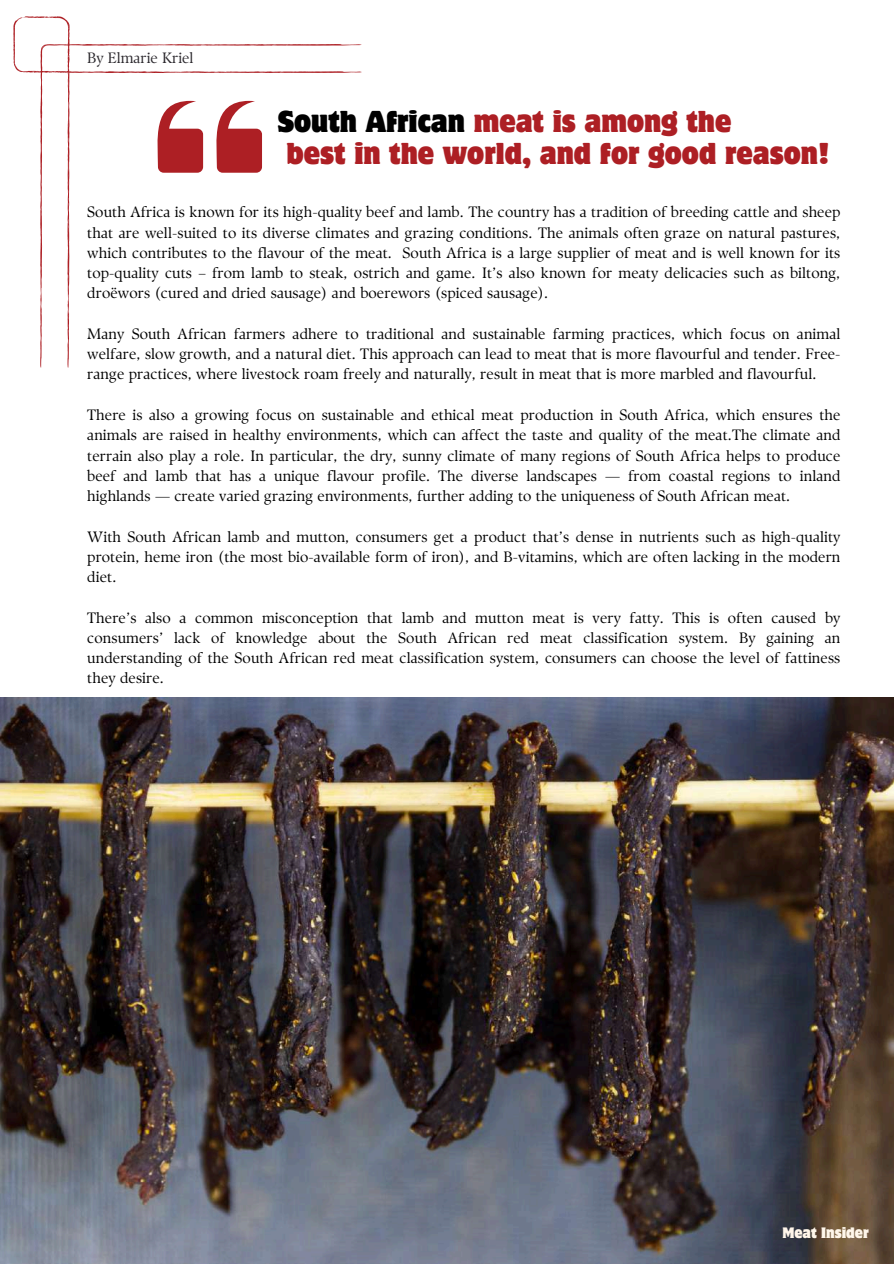
<style>
.page{position:relative;width:894px;height:1264px;background:#fff}
.page>*{position:absolute;margin:0;border:0;box-sizing:border-box;transform-origin:0 0}
.t1{font:semi-condensed 27px/31.5px "Motter Corpus Std";color:#ad1f24}
.t2{font:15px/20.2px "TY Serif D";letter-spacing:.005em;color:#000;text-align:justify}
.t3{font:15px "TY Serif D";color:#2b282d}
.t4{font:semi-condensed 13.5px "Motter Corpus Std";color:#fff6ea}
.s1{color:#000}
</style>
<div class="page">
<svg style="left:13px;top:16px;width:57px;height:57px"></svg>
<svg style="left:40px;top:44px;width:322px;height:324px"></svg>
<img style="left:0;top:697px;width:893px;height:566px">
<p class="t3" style="left:87px;top:49px;width:108px">By Elmarie Kriel</p>
<h1 class="t1" style="left:286px;top:109px;width:544px;text-indent:-9px"><span class="s1">South African</span> meat is among the<br>best in the world, and for good reason!</h1>
<p class="t2" style="left:87px;top:202px;width:754px">South Africa is known for its high-quality beef and lamb. The country has a tradition of breeding cattle and sheep that are well-suited to its diverse climates and grazing conditions. The animals often graze on natural pastures, which contributes to the flavour of the meat. South Africa is a large supplier of meat and is well known for its top-quality cuts – from lamb to steak, ostrich and game. It’s also known for meaty delicacies such as biltong, droëwors (cured and dried sausage) and boerewors (spiced sausage).</p>
<p class="t2" style="left:87px;top:323px;width:754px">Many South African farmers adhere to traditional and sustainable farming practices, which focus on animal welfare, slow growth, and a natural diet. This approach can lead to meat that is more flavourful and tender. Free&shy;range practices, where livestock roam freely and naturally, result in meat that is more marbled and flavourful.</p>
<p class="t2" style="left:87px;top:404px;width:754px">There is also a growing focus on sustainable and ethical meat production in South Africa, which ensures the animals are raised in healthy environments, which can affect the taste and quality of the meat.The climate and terrain also play a role. In particular, the dry, sunny climate of many regions of South Africa helps to produce beef and lamb that has a unique flavour profile. The diverse landscapes — from coastal regions to inland highlands — create varied grazing environments, further adding to the uniqueness of South African meat.</p>
<p class="t2" style="left:87px;top:526px;width:754px">With South African lamb and mutton, consumers get a product that’s dense in nutrients such as high-quality protein, heme iron (the most bio-available form of iron), and B-vitamins, which are often lacking in the modern diet.</p>
<p class="t2" style="left:87px;top:607px;width:754px">There’s also a common misconception that lamb and mutton meat is very fatty. This is often caused by consumers’ lack of knowledge about the South African red meat classification system. By gaining an understanding of the South African red meat classification system, consumers can choose the level of fattiness they desire.</p>
<p class="t4" style="left:782px;top:1227px;width:88px">Meat Insider</p>
</div>
